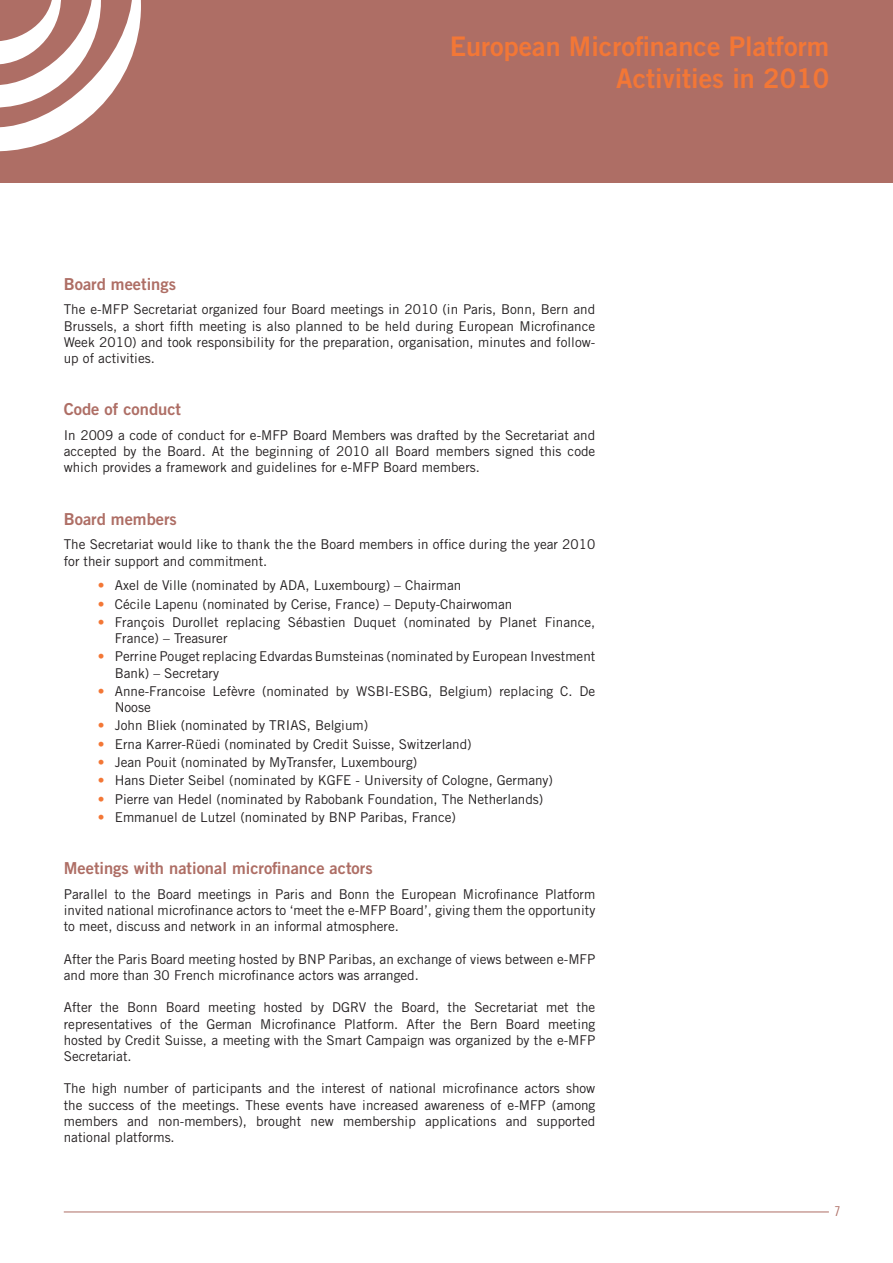
<style>
.page{position:relative;width:893px;height:1263px;background:#fff}
.page>*{position:absolute;margin:0;border:0;box-sizing:border-box;transform-origin:0 0}
.t1{font:27px/32.4px "Trade Gothic Bold Two";color:#f37736;text-align:right}
.t2{font:16.5px "Trade Gothic Bold Two";color:#ae6e65}
.t3{font:13.5px/16.2px "Trade Gothic";color:#231f20;text-align:justify}
.t4{font:13.5px "Trade Gothic Cond Eighteen";color:#ae6e65}
.s1{color:#f37736}
</style>
<div class="page">
<hr style="left:64px;top:1211px;width:765px;height:1px;background:#ae6e65">
<div style="left:0;top:0;width:893px;height:183px;background:#ae6e65"></div>
<svg style="left:0;top:0;width:141px;height:151px"></svg>
<h1 class="t1" style="left:450px;top:30px;width:381px">European Microfinance Platform<br>Activities in 2010</h1>
<p class="t2" style="left:64px;top:274px;width:114px">Board meetings</p>
<p class="t3" style="left:64px;top:301px;width:533px">The e-MFP Secretariat organized four Board meetings in 2010 (in Paris, Bonn, Bern and Brussels, a short fifth meeting is also planned to be held during European Microfinance Week 2010) and took responsibility for the preparation, organisation, minutes and follow&shy;up of activities.</p>
<p class="t2" style="left:64px;top:399px;width:119px">Code of conduct</p>
<p class="t3" style="left:64px;top:427px;width:533px">In 2009 a code of conduct for e-MFP Board Members was drafted by the Secretariat and accepted by the Board. At the beginning of 2010 all Board members signed this code which provides a framework and guidelines for e-MFP Board members.</p>
<p class="t2" style="left:64px;top:508px;width:115px">Board members</p>
<p class="t3" style="left:64px;top:536px;width:533px">The Secretariat would like to thank the the Board members in office during the year 2010 for their support and commitment.</p>
<p class="t3" style="left:98px;top:577px;width:365px"><span class="s1">•</span> Axel de Ville (nominated by ADA, Luxembourg) – Chairman</p>
<p class="t3" style="left:98px;top:595px;width:416px"><span class="s1">•</span> Cécile Lapenu (nominated by Cerise, France) – Deputy-Chairwoman</p>
<p class="t3" style="left:115px;top:614px;width:482px;text-indent:-17px"><span class="s1">•</span> François Durollet replacing Sébastien Duquet (nominated by Planet Finance,<br>France) – Treasurer</p>
<p class="t3" style="left:115px;top:648px;width:482px;text-indent:-17px"><span class="s1">•</span> Perrine Pouget replacing Edvardas Bumsteinas (nominated by European Investment<br>Bank) – Secretary</p>
<p class="t3" style="left:115px;top:683px;width:482px;text-indent:-17px"><span class="s1">•</span> Anne-Francoise Lefèvre (nominated by WSBI-ESBG, Belgium) replacing C. De<br>Noose</p>
<p class="t3" style="left:98px;top:717px;width:272px"><span class="s1">•</span> John Bliek (nominated by TRIAS, Belgium)</p>
<p class="t3" style="left:98px;top:736px;width:375px"><span class="s1">•</span> Erna Karrer-Rüedi (nominated by Credit Suisse, Switzerland)</p>
<p class="t3" style="left:98px;top:754px;width:321px"><span class="s1">•</span> Jean Pouit (nominated by MyTransfer, Luxembourg)</p>
<p class="t3" style="left:98px;top:772px;width:457px"><span class="s1">•</span> Hans Dieter Seibel (nominated by KGFE - University of Cologne, Germany)</p>
<p class="t3" style="left:98px;top:791px;width:447px"><span class="s1">•</span> Pierre van Hedel (nominated by Rabobank Foundation, The Netherlands)</p>
<p class="t3" style="left:98px;top:809px;width:360px"><span class="s1">•</span> Emmanuel de Lutzel (nominated by BNP Paribas, France)</p>
<p class="t2" style="left:64px;top:858px;width:310px">Meetings with national microfinance actors</p>
<p class="t3" style="left:64px;top:886px;width:533px">Parallel to the Board meetings in Paris and Bonn the European Microfinance Platform invited national microfinance actors to ‘meet the e-MFP Board’, giving them the opportunity to meet, discuss and network in an informal atmosphere.</p>
<p class="t3" style="left:64px;top:951px;width:533px">After the Paris Board meeting hosted by BNP Paribas, an exchange of views between e-MFP and more than 30 French microfinance actors was arranged.</p>
<p class="t3" style="left:64px;top:999px;width:533px">After the Bonn Board meeting hosted by DGRV the Board, the Secretariat met the representatives of the German Microfinance Platform. After the Bern Board meeting hosted by Credit Suisse, a meeting with the Smart Campaign was organized by the e-MFP Secretariat.</p>
<p class="t3" style="left:64px;top:1080px;width:533px">The high number of participants and the interest of national microfinance actors show the success of the meetings. These events have increased awareness of e-MFP (among members and non-members), brought new membership applications and supported national platforms.</p>
<p class="t4" style="left:834px;top:1203px;width:7px">7</p>
</div>
